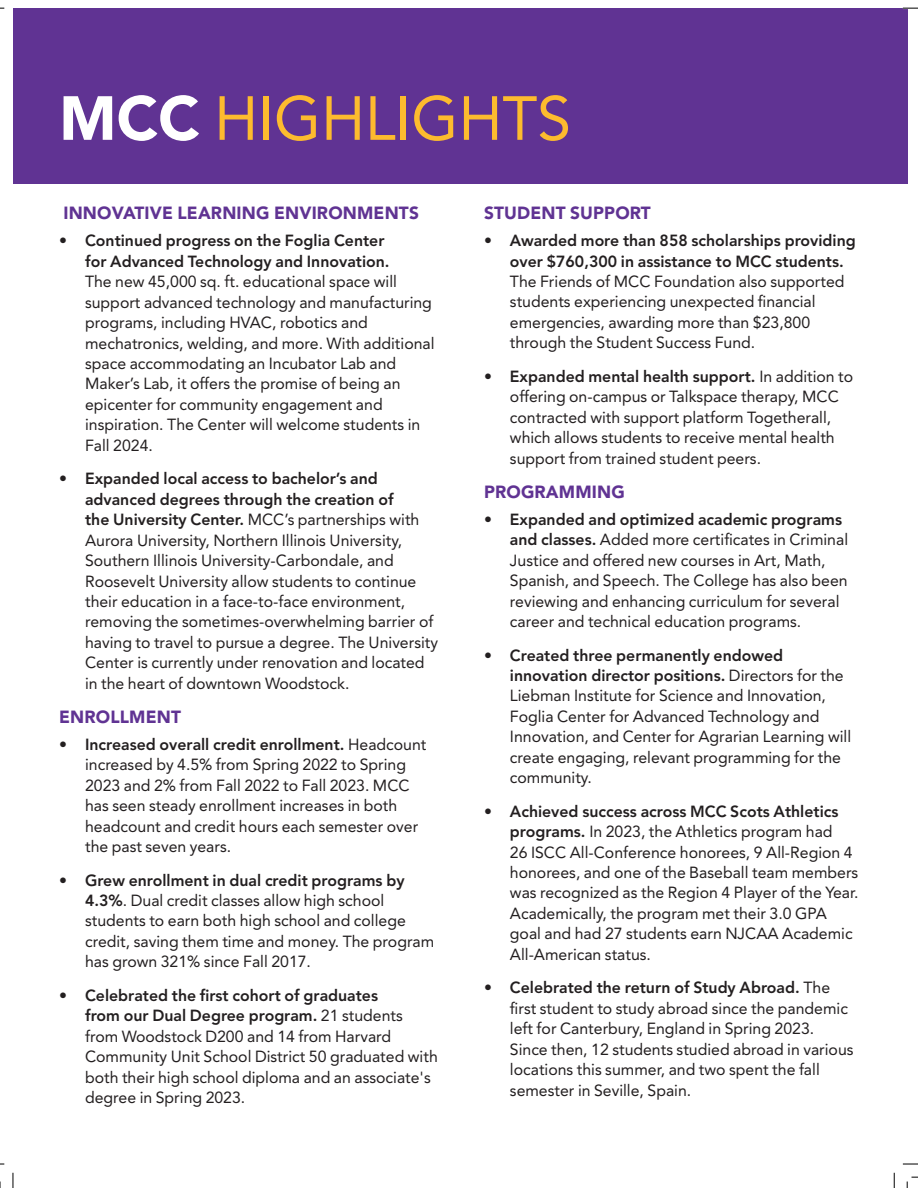
<style>
.page{position:relative;width:918px;height:1188px;background:#fff}
.page>*{position:absolute;margin:0;border:0;box-sizing:border-box;transform-origin:0 0}
.t1{font:61.65px "Avenir LT Std";color:#fdbb2e}
.t2{font:900 17.55px "Avenir LT Std";letter-spacing:.01em;color:#603393}
.t3{font:16.05px/20.4px "Avenir LT Std";color:#231f20}
.s1{font-weight:900;color:#fff}
.s2{font-weight:800}
</style>
<div class="page">
<div style="left:13px;top:8px;width:894px;height:176px;background:#603393"></div>
<svg style="left:903px;top:7px;width:15px;height:2px"></svg>
<svg style="left:903px;top:1163px;width:15px;height:2px"></svg>
<svg style="left:12px;top:1173px;width:2px;height:15px"></svg>
<svg style="left:893px;top:1173px;width:2px;height:15px"></svg>
<svg style="left:906px;top:1176px;width:12px;height:12px"></svg>
<p class="t1" style="left:59px;top:83px;width:513px"><span class="s1">MCC</span> HIGHLIGHTS</p>
<p class="t2" style="left:63px;top:203px;width:357px">INNOVATIVE LEARNING ENVIRONMENTS</p>
<p class="t3" style="left:85px;top:231px;width:351px;text-indent:-26px"><span class="s2">• Continued progress on the Foglia Center<br>for Advanced Technology and Innovation.<br></span>The new 45,000 sq. ft. educational space will support advanced technology and manufacturing programs, including HVAC, robotics and mechatronics, welding, and more. With additional space accommodating an Incubator Lab and Maker’s Lab, it offers the promise of being an epicenter for community engagement and inspiration. The Center will welcome students in Fall 2024.</p>
<p class="t3" style="left:85px;top:469px;width:355px;text-indent:-26px"><span class="s2">• Expanded local access to bachelor’s and advanced degrees through the creation of<br>the University Center.</span> MCC’s partnerships with Aurora University, Northern Illinois University, Southern Illinois University-Carbondale, and Roosevelt University allow students to continue their education in a face-to-face environment, removing the sometimes-overwhelming barrier of having to travel to pursue a degree. The University Center is currently under renovation and located in the heart of downtown Woodstock.</p>
<p class="t2" style="left:59px;top:706px;width:123px">ENROLLMENT</p>
<p class="t3" style="left:85px;top:734px;width:343px;text-indent:-26px"><span class="s2">• Increased overall credit enrollment.</span> Headcount increased by 4.5% from Spring 2022 to Spring 2023 and 2% from Fall 2022 to Fall 2023. MCC has seen steady enrollment increases in both headcount and credit hours each semester over the past seven years.</p>
<p class="t3" style="left:85px;top:870px;width:351px;text-indent:-26px"><span class="s2">• Grew enrollment in dual credit programs by 4.3%</span>. Dual credit classes allow high school students to earn both high school and college credit, saving them time and money. The program has grown 321% since Fall 2017.</p>
<p class="t3" style="left:85px;top:985px;width:354px;text-indent:-26px"><span class="s2">• Celebrated the first cohort of graduates<br>from our Dual Degree program.</span> 21 students from Woodstock D200 and 14 from Harvard Community Unit School District 50 graduated with both their high school diploma and an associate's degree in Spring 2023.</p>
<p class="t2" style="left:484px;top:202px;width:168px">STUDENT SUPPORT</p>
<p class="t3" style="left:510px;top:231px;width:347px;text-indent:-26px"><span class="s2">• Awarded more than 858 scholarships providing over $760,300 in assistance to MCC students.<br></span>The Friends of MCC Foundation also supported students experiencing unexpected financial emergencies, awarding more than $23,800 through the Student Success Fund.</p>
<p class="t3" style="left:510px;top:366px;width:345px;text-indent:-26px"><span class="s2">• Expanded mental health support.</span> In addition to offering on-campus or Talkspace therapy, MCC contracted with support platform Togetherall, which allows students to receive mental health support from trained student peers.</p>
<p class="t2" style="left:484px;top:481px;width:142px">PROGRAMMING</p>
<p class="t3" style="left:510px;top:509px;width:340px;text-indent:-26px"><span class="s2">• Expanded and optimized academic programs and classes.</span> Added more certificates in Criminal Justice and offered new courses in Art, Math, Spanish, and Speech. The College has also been reviewing and enhancing curriculum for several career and technical education programs.</p>
<p class="t3" style="left:510px;top:645px;width:343px;text-indent:-26px"><span class="s2">• Created three permanently endowed innovation director positions.</span> Directors for the Liebman Institute for Science and Innovation, Foglia Center for Advanced Technology and Innovation, and Center for Agrarian Learning will create engaging, relevant programming for the community.</p>
<p class="t3" style="left:510px;top:801px;width:350px;text-indent:-26px"><span class="s2">• Achieved success across MCC Scots Athletics programs.</span> In 2023, the Athletics program had<br>26 ISCC All-Conference honorees, 9 All-Region 4 honorees, and one of the Baseball team members was recognized as the Region 4 Player of the Year.<br>Academically, the program met their 3.0 GPA goal and had 27 students earn NJCAA Academic All-American status.</p>
<p class="t3" style="left:510px;top:978px;width:345px;text-indent:-26px"><span class="s2">• Celebrated the return of Study Abroad.</span> The first student to study abroad since the pandemic left for Canterbury, England in Spring 2023.<br>Since then, 12 students studied abroad in various locations this summer, and two spent the fall semester in Seville, Spain.</p>
</div>
